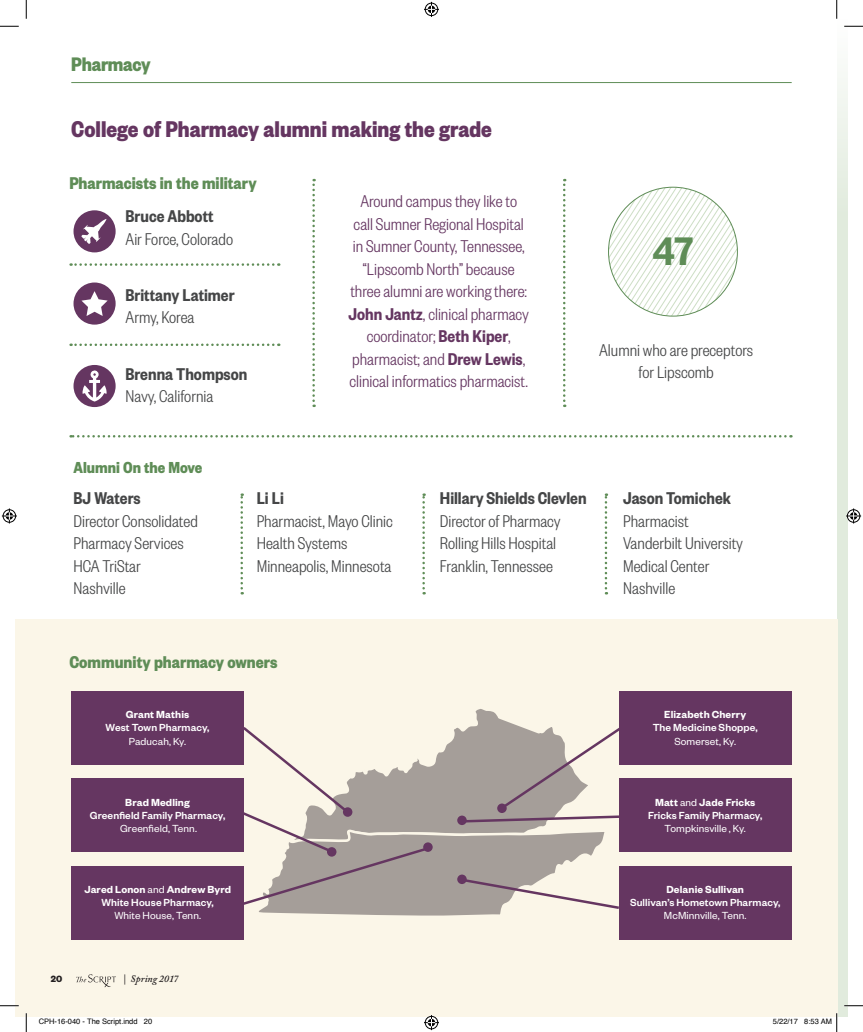
<style>
.page{position:relative;width:863px;height:1032px;background:#fff}
.page>*{position:absolute;margin:0;border:0;box-sizing:border-box;transform-origin:0 0}
.t1{font:600 43.75px "Founders Grotesk Cond";color:#5f8d57}
.t2{font:700 25px "Founders Grotesk Cond";color:#653661}
.t3{font:700 21.5px "Founders Grotesk Cond";letter-spacing:-.015em;color:#5f8d57}
.t4{font:300 18.75px/22.5px "Founders Grotesk Cond";color:#454647}
.t5{font:300 18.75px/22.5px "Founders Grotesk Cond";color:#653661;text-align:center}
.t6{font:600 18.75px "Founders Grotesk Cond";color:#454647}
.t7{font:700 18.75px "Founders Grotesk Cond";color:#5f8d57}
.t8{font:700 17.5px "Founders Grotesk Cond";color:#5f8d57}
.t9{font:500 11.25px/13.1px "Founders Grotesk";letter-spacing:.01em;color:#fff;text-align:center}
.t10{font:600 11.25px/13.1px "Founders Grotesk";letter-spacing:.01em;color:#fff;text-align:center}
.t11{font:11.25px "Founders Grotesk";letter-spacing:.01em;color:#fff}
.t12{font:italic 600 10px "Adobe Caslon Pro";letter-spacing:.005em;color:#231f20}
.t13{font:700 10px "Founders Grotesk";color:#231f20}
.t14{font:7.5px "Helvetica";color:#000}
.s1{font-weight:600}
.s2{font-weight:400}
.s3{font-weight:500}
.s4{font-style:normal}
</style>
<div class="page">
<div style="left:837px;top:15px;width:11px;height:1001px;background:#e1ebdd"></div>
<svg style="left:837px;top:15px;width:11px;height:138px;fill:#f5f8f3"></svg>
<div style="left:16px;top:619px;width:821px;height:397px;background:#fbf6e8"></div>
<svg style="left:475px;top:709px;width:35px;height:14px"></svg>
<svg style="left:71px;top:435px;width:720px;height:2px"></svg>
<svg style="left:563px;top:179px;width:2px;height:228px"></svg>
<svg style="left:312px;top:179px;width:3px;height:228px"></svg>
<svg style="left:71px;top:263px;width:208px;height:3px"></svg>
<svg style="left:71px;top:343px;width:208px;height:3px"></svg>
<div style="left:73px;top:210px;width:43px;height:42px;background:#653661;border-radius:50%"></div>
<svg style="left:81px;top:219px;width:25px;height:25px"></svg>
<div style="left:73px;top:365px;width:43px;height:42px;background:#653661;border-radius:50%"></div>
<svg style="left:82px;top:370px;width:25px;height:31px"></svg>
<div style="left:73px;top:282px;width:43px;height:42px;background:#653661;border-radius:50%"></div>
<svg style="left:81px;top:291px;width:27px;height:25px"></svg>
<div style="left:71px;top:865px;width:173px;height:74px;background:#653661"></div>
<div style="left:71px;top:690px;width:173px;height:74px;background:#653661"></div>
<div style="left:71px;top:778px;width:173px;height:74px;background:#653661"></div>
<div style="left:618px;top:865px;width:173px;height:74px;background:#653661"></div>
<svg style="left:239px;top:723px;width:387px;height:196px"></svg>
<div style="left:618px;top:778px;width:173px;height:74px;background:#653661"></div>
<div style="left:618px;top:690px;width:173px;height:74px;background:#653661"></div>
<svg style="left:240px;top:493px;width:3px;height:101px"></svg>
<svg style="left:422px;top:493px;width:3px;height:101px"></svg>
<svg style="left:604px;top:493px;width:3px;height:101px"></svg>
<svg style="left:608px;top:187px;width:129px;height:129px"></svg>
<hr style="left:71px;top:82px;width:720px;height:1px;background:#5f8d57">
<svg style="left:76px;top:974px;width:40px;height:13px"></svg>
<svg style="left:0;top:25px;width:19px;height:2px"></svg>
<svg style="left:844px;top:25px;width:18px;height:2px"></svg>
<svg style="left:0;top:1004px;width:19px;height:2px"></svg>
<svg style="left:844px;top:1005px;width:18px;height:1px"></svg>
<svg style="left:25px;top:0;width:2px;height:19px"></svg>
<svg style="left:25px;top:1013px;width:2px;height:18px"></svg>
<svg style="left:836px;top:0;width:1px;height:19px"></svg>
<svg style="left:424px;top:2px;width:15px;height:15px"></svg>
<svg style="left:424px;top:1015px;width:15px;height:14px"></svg>
<svg style="left:2px;top:508px;width:15px;height:15px"></svg>
<svg style="left:846px;top:508px;width:15px;height:15px"></svg>
<svg style="left:772px;top:1013px;width:65px;height:18px"></svg>
<p class="t3" style="left:71px;top:51px;width:81px">Pharmacy</p>
<h2 class="t2" style="left:71px;top:114px;width:422px">College of Pharmacy alumni making the grade</h2>
<p class="t7" style="left:69px;top:171px;width:189px">Pharmacists in the military</p>
<p class="t6" style="left:125px;top:205px;width:89px">Bruce Abbott</p>
<p class="t4" style="left:125px;top:227px;width:109px">Air Force, Colorado</p>
<p class="t6" style="left:125px;top:283px;width:111px">Brittany Latimer</p>
<p class="t4" style="left:125px;top:306px;width:70px">Army, Korea</p>
<p class="t6" style="left:125px;top:362px;width:123px">Brenna Thompson</p>
<p class="t4" style="left:125px;top:384px;width:89px">Navy, California</p>
<p class="t5" style="left:348px;top:189px;width:182px">Around campus they like to call Sumner Regional Hospital in Sumner County, Tennessee, “Lipscomb North” because three alumni are working there:<br><span class="s1">John Jantz</span>, clinical pharmacy coordinator; <span class="s1">Beth Kiper</span>, pharmacist; and <span class="s1">Drew Lewis</span>, clinical informatics pharmacist.</p>
<h1 class="t1" style="left:653px;top:225px;width:41px">47</h1>
<p class="t4" style="left:599px;top:338px;width:156px;text-align:center">Alumni who are preceptors for Lipscomb</p>
<p class="t8" style="left:73px;top:456px;width:130px">Alumni On the Move</p>
<p class="t6" style="left:73px;top:486px;width:69px">BJ Waters</p>
<p class="t4" style="left:73px;top:508px;width:126px">Director Consolidated<br>Pharmacy Services<br>HCA TriStar<br>Nashville</p>
<p class="t6" style="left:257px;top:486px;width:29px">Li Li</p>
<p class="t4" style="left:257px;top:508px;width:138px">Pharmacist, Mayo Clinic<br>Health Systems<br>Minneapolis, Minnesota</p>
<p class="t6" style="left:440px;top:486px;width:148px">Hillary Shields Clevlen</p>
<p class="t4" style="left:440px;top:508px;width:122px">Director of Pharmacy<br>Rolling Hills Hospital<br>Franklin, Tennessee</p>
<p class="t6" style="left:623px;top:486px;width:109px">Jason Tomichek</p>
<p class="t4" style="left:623px;top:508px;width:121px">Pharmacist<br>Vanderbilt University<br>Medical Center<br>Nashville</p>
<p class="t7" style="left:69px;top:650px;width:210px">Community pharmacy owners</p>
<p class="t10" style="left:126px;top:707px;width:65px">Grant Mathis</p>
<p class="t9" style="left:106px;top:720px;width:105px">West Town Pharmacy,</p>
<p class="t11" style="left:129px;top:734px;width:59px">Paducah, Ky.</p>
<p class="t10" style="left:664px;top:707px;width:83px">Elizabeth Cherry</p>
<p class="t9" style="left:652px;top:720px;width:107px">The Medicine Shoppe,</p>
<p class="t11" style="left:674px;top:734px;width:63px">Somerset, Ky.</p>
<p class="t10" style="left:125px;top:794px;width:66px">Brad Medling</p>
<p class="t9" style="left:90px;top:808px;width:137px">Greenfield Family Pharmacy,</p>
<p class="t11" style="left:120px;top:821px;width:78px">Greenfield, Tenn.</p>
<p class="t9" style="left:648px;top:794px;width:116px"><span class="s1">Matt</span> <span class="s2">and</span> <span class="s1">Jade Fricks<br></span>Fricks Family Pharmacy,</p>
<p class="t11" style="left:664px;top:821px;width:83px">Tompkinsville , Ky.</p>
<p class="t10" style="left:84px;top:882px;width:148px">Jared Lonon <span class="s2">and</span> Andrew Byrd<br><span class="s3">White House Pharmacy,</span></p>
<p class="t11" style="left:114px;top:908px;width:88px">White House, Tenn.</p>
<p class="t10" style="left:666px;top:882px;width:79px">Delanie Sullivan</p>
<p class="t9" style="left:630px;top:895px;width:152px">Sullivan’s Hometown Pharmacy,</p>
<p class="t11" style="left:663px;top:908px;width:84px">McMinnville, Tenn.</p>
<p class="t13" style="left:51px;top:972px;width:13px">20</p>
<p class="t12" style="left:123px;top:972px;width:57px"><span class="s4">|</span> Spring 2017</p>
<p class="t14" style="left:39px;top:1015px;width:115px">CPH-16-040 - The Script.indd 20</p>
<p class="t14" style="left:772px;top:1015px;width:61px">5/22/17 8:53 AM</p>
</div>
